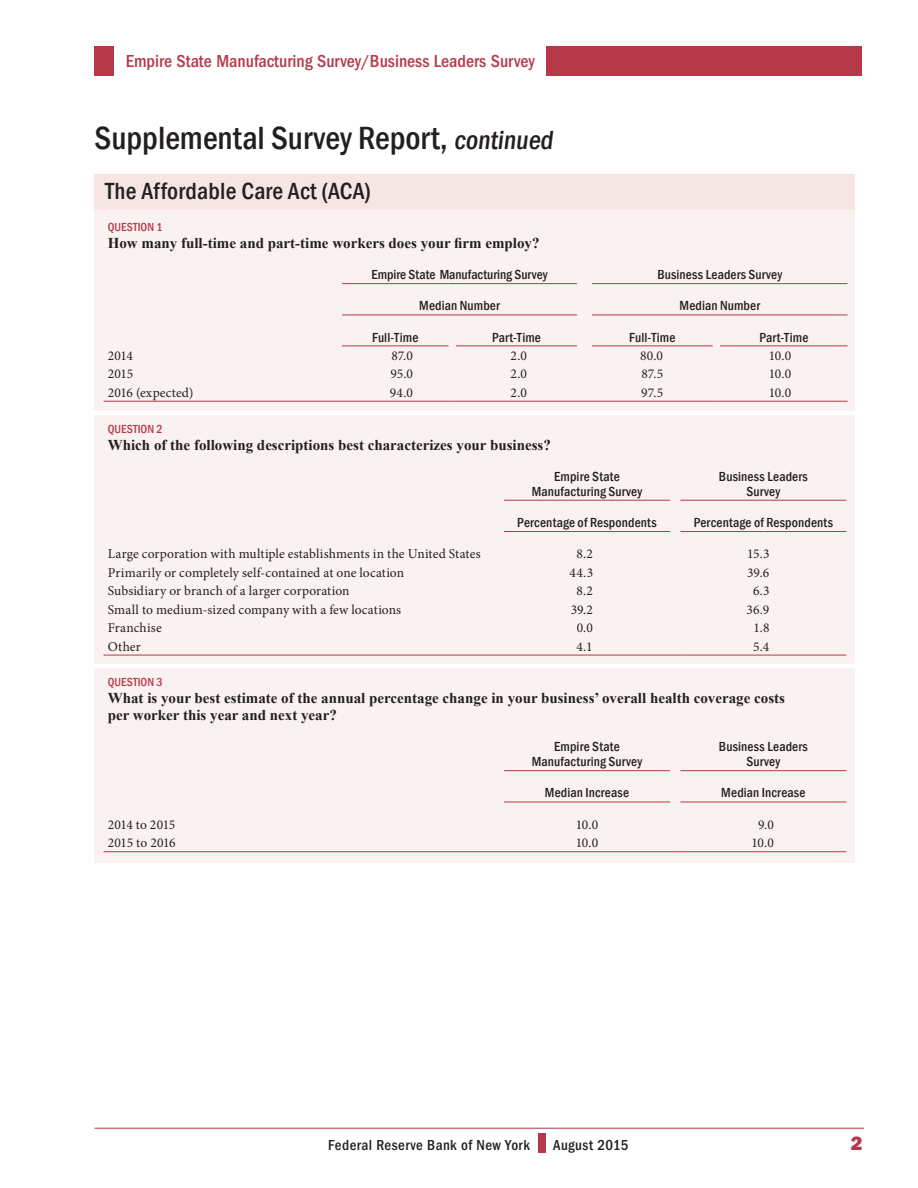
<style>
.page{position:relative;width:918px;height:1188px;background:#fff}
.page>*{position:absolute;margin:0;border:0;box-sizing:border-box;transform-origin:0 0}
.t1{font:500 condensed 33px "Franklin Gothic";color:#231f20}
.t2{font:500 condensed 24px "Franklin Gothic";letter-spacing:.01em;color:#231f20}
.FRBNY_Footer{font:19.5px "ITC Franklin Gothic Std Hvy";color:#b6394a}
.t3{font:500 condensed 18px "ITC Franklin Gothic Std";color:#b6394a}
.t4{font:700 15px/17.2px "Times New Roman";color:#231f20}
.FRBNY_Footer-2{font:500 condensed 15px "ITC Franklin Gothic Std";letter-spacing:.025em;color:#231f20}
.t5{font:13.5px "Minion Pro";letter-spacing:.005em;color:#231f20}
.t6{font:500 condensed 13.5px/15px "Franklin Gothic";letter-spacing:.01em;color:#231f20;text-align:center}
.t7{font:13.5px "Minion Pro";letter-spacing:-.015em;color:#231f20}
.t8{font:500 condensed 12px "Franklin Gothic";letter-spacing:.005em;color:#b6394a}
.s1{font-size:27px}
</style>
<div class="page">
<div style="left:538px;top:1133px;width:7px;height:20px;background:#b6394a"></div>
<hr style="left:94px;top:1128px;width:770px;height:1px;background:#b6394a">
<div style="left:94px;top:46px;width:768px;height:29px;background:#b6394a"></div>
<div style="left:114px;top:45px;width:432px;height:32px;background:#fff"></div>
<div style="left:94px;top:209px;width:761px;height:657px;background:#f9f2f0"></div>
<hr style="left:592px;top:315px;width:121px;height:1px;background:#b6394a">
<hr style="left:720px;top:315px;width:128px;height:1px;background:#b6394a">
<hr style="left:342px;top:283px;width:107px;height:1px;background:#b6394a">
<hr style="left:456px;top:283px;width:121px;height:1px;background:#b6394a">
<hr style="left:592px;top:283px;width:121px;height:1px;background:#b6394a">
<hr style="left:720px;top:283px;width:128px;height:1px;background:#b6394a">
<hr style="left:342px;top:315px;width:107px;height:1px;background:#b6394a">
<hr style="left:456px;top:315px;width:121px;height:1px;background:#b6394a">
<hr style="left:342px;top:345px;width:107px;height:1px;background:#b6394a">
<hr style="left:456px;top:345px;width:121px;height:1px;background:#b6394a">
<hr style="left:592px;top:345px;width:121px;height:1px;background:#b6394a">
<hr style="left:720px;top:345px;width:128px;height:1px;background:#b6394a">
<hr style="left:104px;top:401px;width:238px;height:1px;background:#b6394a">
<hr style="left:342px;top:401px;width:107px;height:1px;background:#b6394a">
<hr style="left:456px;top:401px;width:121px;height:1px;background:#b6394a">
<svg style="left:577px;top:401px;width:15px;height:1px"></svg>
<hr style="left:592px;top:401px;width:121px;height:1px;background:#b6394a">
<hr style="left:720px;top:401px;width:128px;height:1px;background:#b6394a">
<hr style="left:680px;top:531px;width:83px;height:1px;background:#b6394a">
<hr style="left:763px;top:531px;width:83px;height:1px;background:#b6394a">
<hr style="left:680px;top:500px;width:83px;height:1px;background:#b6394a">
<hr style="left:763px;top:500px;width:83px;height:1px;background:#b6394a">
<hr style="left:504px;top:500px;width:83px;height:1px;background:#b6394a">
<hr style="left:587px;top:500px;width:83px;height:1px;background:#b6394a">
<hr style="left:504px;top:531px;width:83px;height:1px;background:#b6394a">
<hr style="left:587px;top:531px;width:83px;height:1px;background:#b6394a">
<hr style="left:104px;top:655px;width:400px;height:1px;background:#b6394a">
<hr style="left:504px;top:655px;width:83px;height:1px;background:#b6394a">
<hr style="left:587px;top:655px;width:83px;height:1px;background:#b6394a">
<hr style="left:680px;top:655px;width:83px;height:1px;background:#b6394a">
<hr style="left:763px;top:655px;width:83px;height:1px;background:#b6394a">
<hr style="left:680px;top:802px;width:83px;height:1px;background:#b6394a">
<hr style="left:763px;top:802px;width:83px;height:1px;background:#b6394a">
<hr style="left:680px;top:770px;width:83px;height:1px;background:#b6394a">
<hr style="left:763px;top:770px;width:83px;height:1px;background:#b6394a">
<hr style="left:504px;top:770px;width:83px;height:1px;background:#b6394a">
<hr style="left:587px;top:770px;width:83px;height:1px;background:#b6394a">
<hr style="left:504px;top:802px;width:83px;height:1px;background:#b6394a">
<hr style="left:587px;top:802px;width:83px;height:1px;background:#b6394a">
<hr style="left:104px;top:851px;width:400px;height:1px;background:#b6394a">
<hr style="left:504px;top:851px;width:83px;height:1px;background:#b6394a">
<hr style="left:587px;top:851px;width:83px;height:1px;background:#b6394a">
<hr style="left:680px;top:851px;width:83px;height:1px;background:#b6394a">
<hr style="left:763px;top:851px;width:83px;height:1px;background:#b6394a">
<hr style="left:74px;top:411px;width:802px;height:4px;background:#fff">
<hr style="left:74px;top:664px;width:802px;height:4px;background:#fff">
<hr style="left:74px;top:863px;width:802px;height:4px;background:#fff">
<div style="left:94px;top:174px;width:761px;height:36px;background:#f5e6e3"></div>
<h3 class="t3" style="left:126px;top:51px;width:411px">Empire State Manufacturing Survey/Business Leaders Survey</h3>
<h1 class="t1" style="left:94px;top:117px;width:464px">Supplemental Survey Report, <span class="s1">continued</span></h1>
<p class="t2" style="left:105px;top:175px;width:267px">The Affordable Care Act (ACA)</p>
<p class="t8" style="left:108px;top:219px;width:56px">QUESTION 1</p>
<p class="t4" style="left:108px;top:234px;width:433px">How many full-time and part-time workers does your firm employ?</p>
<p class="t6" style="left:371px;top:267px;width:178px">Empire State Manufacturing Survey</p>
<p class="t6" style="left:657px;top:267px;width:126px">Business Leaders Survey</p>
<p class="t6" style="left:419px;top:298px;width:82px">Median Number</p>
<p class="t6" style="left:680px;top:298px;width:82px">Median Number</p>
<p class="t6" style="left:372px;top:329px;width:48px">Full-Time</p>
<p class="t6" style="left:492px;top:329px;width:50px">Part-Time</p>
<p class="t6" style="left:629px;top:329px;width:48px">Full-Time</p>
<p class="t6" style="left:759px;top:329px;width:50px">Part-Time</p>
<p class="t5" style="left:108px;top:347px;width:27px">2014</p>
<p class="t5" style="left:391px;top:347px;width:23px">87.0</p>
<p class="t5" style="left:511px;top:347px;width:18px">2.0</p>
<p class="t5" style="left:640px;top:347px;width:24px">80.0</p>
<p class="t5" style="left:769px;top:347px;width:24px">10.0</p>
<p class="t5" style="left:108px;top:365px;width:27px">2015</p>
<p class="t5" style="left:390px;top:365px;width:24px">95.0</p>
<p class="t5" style="left:511px;top:365px;width:18px">2.0</p>
<p class="t5" style="left:641px;top:365px;width:23px">87.5</p>
<p class="t5" style="left:769px;top:365px;width:24px">10.0</p>
<p class="t5" style="left:108px;top:384px;width:87px">2016 (expected)</p>
<p class="t5" style="left:390px;top:384px;width:25px">94.0</p>
<p class="t5" style="left:511px;top:384px;width:18px">2.0</p>
<p class="t5" style="left:641px;top:384px;width:23px">97.5</p>
<p class="t5" style="left:769px;top:384px;width:24px">10.0</p>
<p class="t8" style="left:108px;top:421px;width:56px">QUESTION 2</p>
<p class="t4" style="left:108px;top:436px;width:445px">Which of the following descriptions best characterizes your business?</p>
<p class="t6" style="left:532px;top:469px;width:112px">Empire State<br>Manufacturing Survey</p>
<p class="t6" style="left:719px;top:469px;width:90px">Business Leaders<br>Survey</p>
<p class="t6" style="left:517px;top:515px;width:141px">Percentage of Respondents</p>
<p class="t6" style="left:694px;top:515px;width:141px">Percentage of Respondents</p>
<p class="t5" style="left:108px;top:545px;width:374px">Large corporation with multiple establishments in the United States</p>
<p class="t5" style="left:577px;top:545px;width:18px">8.2</p>
<p class="t5" style="left:747px;top:545px;width:24px">15.3</p>
<p class="t5" style="left:108px;top:564px;width:298px">Primarily or completely self-contained at one location</p>
<p class="t5" style="left:570px;top:564px;width:25px">44.3</p>
<p class="t5" style="left:747px;top:564px;width:24px">39.6</p>
<p class="t5" style="left:108px;top:582px;width:243px">Subsidiary or branch of a larger corporation</p>
<p class="t5" style="left:577px;top:582px;width:18px">8.2</p>
<p class="t5" style="left:753px;top:582px;width:18px">6.3</p>
<p class="t5" style="left:108px;top:601px;width:295px">Small to medium-sized company with a few locations</p>
<p class="t5" style="left:571px;top:601px;width:24px">39.2</p>
<p class="t5" style="left:746px;top:601px;width:24px">36.9</p>
<p class="t5" style="left:108px;top:619px;width:55px">Franchise</p>
<p class="t5" style="left:577px;top:619px;width:18px">0.0</p>
<p class="t5" style="left:753px;top:619px;width:18px">1.8</p>
<p class="t5" style="left:108px;top:637px;width:34px">Other</p>
<p class="t5" style="left:577px;top:637px;width:17px">4.1</p>
<p class="t5" style="left:753px;top:637px;width:18px">5.4</p>
<p class="t8" style="left:108px;top:674px;width:56px">QUESTION 3</p>
<p class="t4" style="left:108px;top:689px;width:679px">What is your best estimate of the annual percentage change in your business’ overall health coverage costs per worker this year and next year?</p>
<p class="t6" style="left:532px;top:739px;width:112px">Empire State<br>Manufacturing Survey</p>
<p class="t6" style="left:719px;top:739px;width:90px">Business Leaders<br>Survey</p>
<p class="t6" style="left:545px;top:785px;width:86px">Median Increase</p>
<p class="t6" style="left:721px;top:785px;width:86px">Median Increase</p>
<p class="t7" style="left:108px;top:816px;width:69px">2014 to 2015</p>
<p class="t5" style="left:576px;top:816px;width:24px">10.0</p>
<p class="t5" style="left:758px;top:816px;width:17px">9.0</p>
<p class="t7" style="left:108px;top:834px;width:69px">2015 to 2016</p>
<p class="t5" style="left:576px;top:834px;width:24px">10.0</p>
<p class="t5" style="left:752px;top:834px;width:24px">10.0</p>
<p class="FRBNY_Footer-2" style="left:328px;top:1136px;width:203px">Federal Reserve Bank of New York</p>
<p class="FRBNY_Footer-2" style="left:553px;top:1136px;width:77px">August 2015</p>
<p class="FRBNY_Footer" style="left:851px;top:1132px;width:13px">2</p>
</div>
